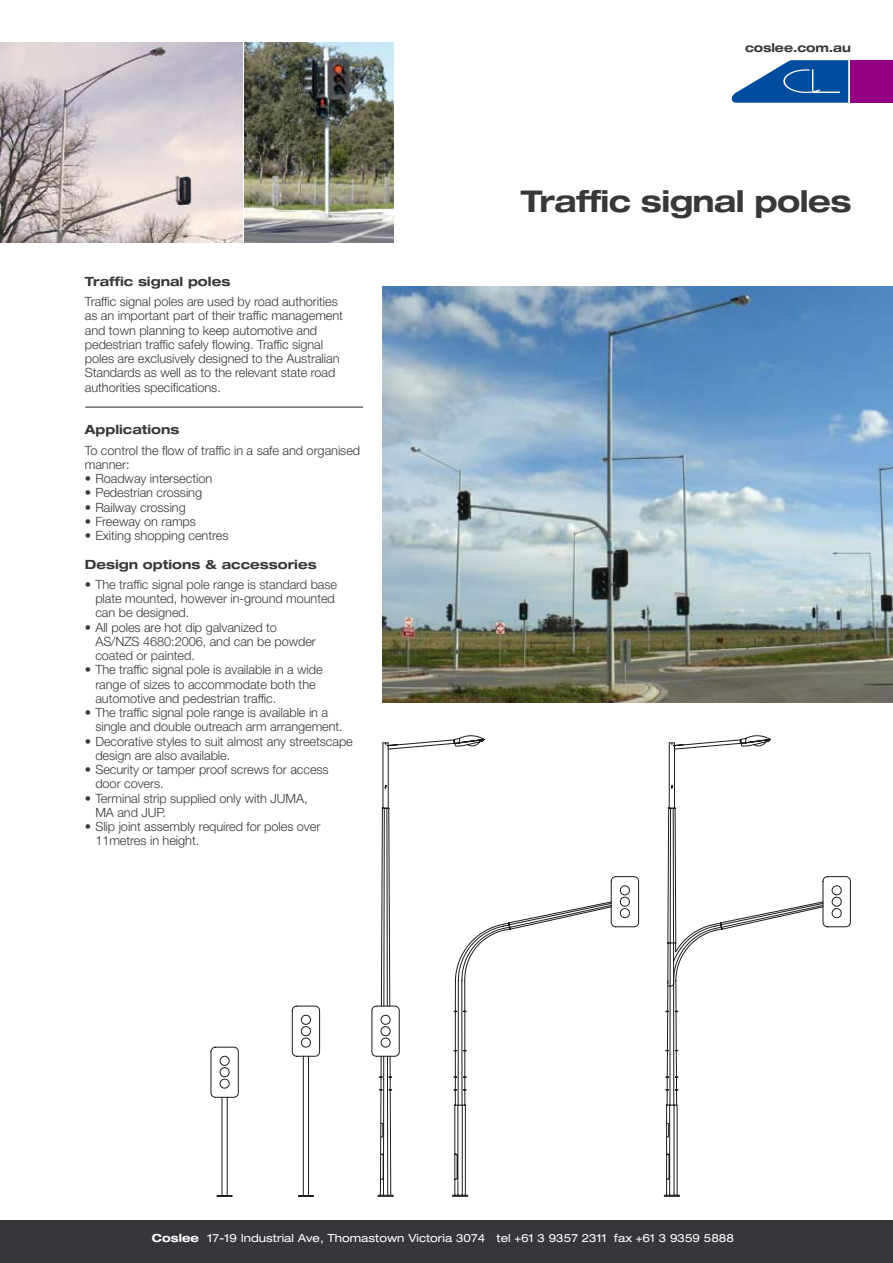
<style>
.page{position:relative;width:893px;height:1263px;background:#fff}
.page>*{position:absolute;margin:0;border:0;box-sizing:border-box;transform-origin:0 0}
.t1{font:700 expanded 30px "Helvetica Neue";letter-spacing:-.02em;color:#3a373b}
.t2{font:300 12.75px/14.2px "Helvetica Neue";letter-spacing:-.005em;color:#3a373b}
.t3{font:700 expanded 12.75px "Helvetica Neue";color:#3a373b}
.t4{font:700 expanded 12px "Helvetica Neue";color:#3a373b}
.t5{font:expanded 11.25px "Helvetica Neue";color:#fff}
.s1{font-weight:700}
</style>
<div class="page">
<svg style="left:732px;top:60px;width:116px;height:43px"></svg>
<hr style="left:85px;top:407px;width:278px;height:1px;background:#1b1c20">
<div style="left:850px;top:60px;width:43px;height:43px;background:#940084"></div>
<div style="left:0;top:1220px;width:893px;height:43px;background:#38363a"></div>
<img style="left:0;top:42px;width:242px;height:200px">
<img style="left:245px;top:42px;width:148px;height:200px">
<svg style="left:452px;top:1057px;width:17px;height:140px"></svg>
<svg style="left:210px;top:1009px;width:184px;height:188px"></svg>
<svg style="left:292px;top:807px;width:215px;height:250px"></svg>
<svg style="left:385px;top:735px;width:386px;height:195px"></svg>
<svg style="left:508px;top:876px;width:343px;height:321px"></svg>
<img style="left:383px;top:286px;width:510px;height:416px">
<p class="t4" style="left:745px;top:40px;width:107px">coslee.com.au</p>
<p class="t3" style="left:85px;top:273px;width:147px">Traffic signal poles</p>
<p class="t2" style="left:85px;top:294px;width:260px">Traffic signal poles are used by road authorities as an important part of their traffic management and town planning to keep automotive and pedestrian traffic safely flowing. Traffic signal poles are exclusively designed to the Australian Standards as well as to the relevant state road authorities specifications.</p>
<p class="t3" style="left:85px;top:422px;width:96px">Applications</p>
<p class="t2" style="left:85px;top:443px;width:277px">To control the flow of traffic in a safe and organised manner:</p>
<p class="t2" style="left:85px;top:471px;width:129px">• Roadway intersection</p>
<p class="t2" style="left:85px;top:485px;width:119px">• Pedestrian crossing</p>
<p class="t2" style="left:85px;top:500px;width:102px">• Railway crossing</p>
<p class="t2" style="left:85px;top:514px;width:113px">• Freeway on ramps</p>
<p class="t2" style="left:85px;top:528px;width:145px">• Exiting shopping centres</p>
<p class="t3" style="left:85px;top:556px;width:233px">Design options &amp; accessories</p>
<p class="t2" style="left:95px;top:577px;width:243px;text-indent:-10px">• The traffic signal pole range is standard base plate mounted, however in-ground mounted can be designed.</p>
<p class="t2" style="left:95px;top:620px;width:222px;text-indent:-10px">• All poles are hot dip galvanized to<br>AS/NZS 4680:2006, and can be powder coated or painted.</p>
<p class="t2" style="left:95px;top:662px;width:229px;text-indent:-10px">• The traffic signal pole is available in a wide range of sizes to accommodate both the automotive and pedestrian traffic.</p>
<p class="t2" style="left:95px;top:705px;width:249px;text-indent:-10px">• The traffic signal pole range is available in a single and double outreach arm arrangement.</p>
<p class="t2" style="left:95px;top:734px;width:259px;text-indent:-10px">• Decorative styles to suit almost any streetscape design are also available.</p>
<p class="t2" style="left:95px;top:762px;width:235px;text-indent:-10px">• Security or tamper proof screws for access door covers.</p>
<p class="t2" style="left:95px;top:791px;width:214px;text-indent:-10px">• Terminal strip supplied only with JUMA,<br>MA and JUP.</p>
<p class="t2" style="left:95px;top:819px;width:226px;text-indent:-10px">• Slip joint assembly required for poles over<br>11metres in height.</p>
<h1 class="t1" style="left:521px;top:183px;width:332px">Traffic signal poles</h1>
<p class="t5" style="left:152px;top:1231px;width:583px"><span class="s1">Coslee</span> 17-19 Industrial Ave, Thomastown Victoria 3074 tel +61 3 9357 2311 fax +61 3 9359 5888</p>
</div>
